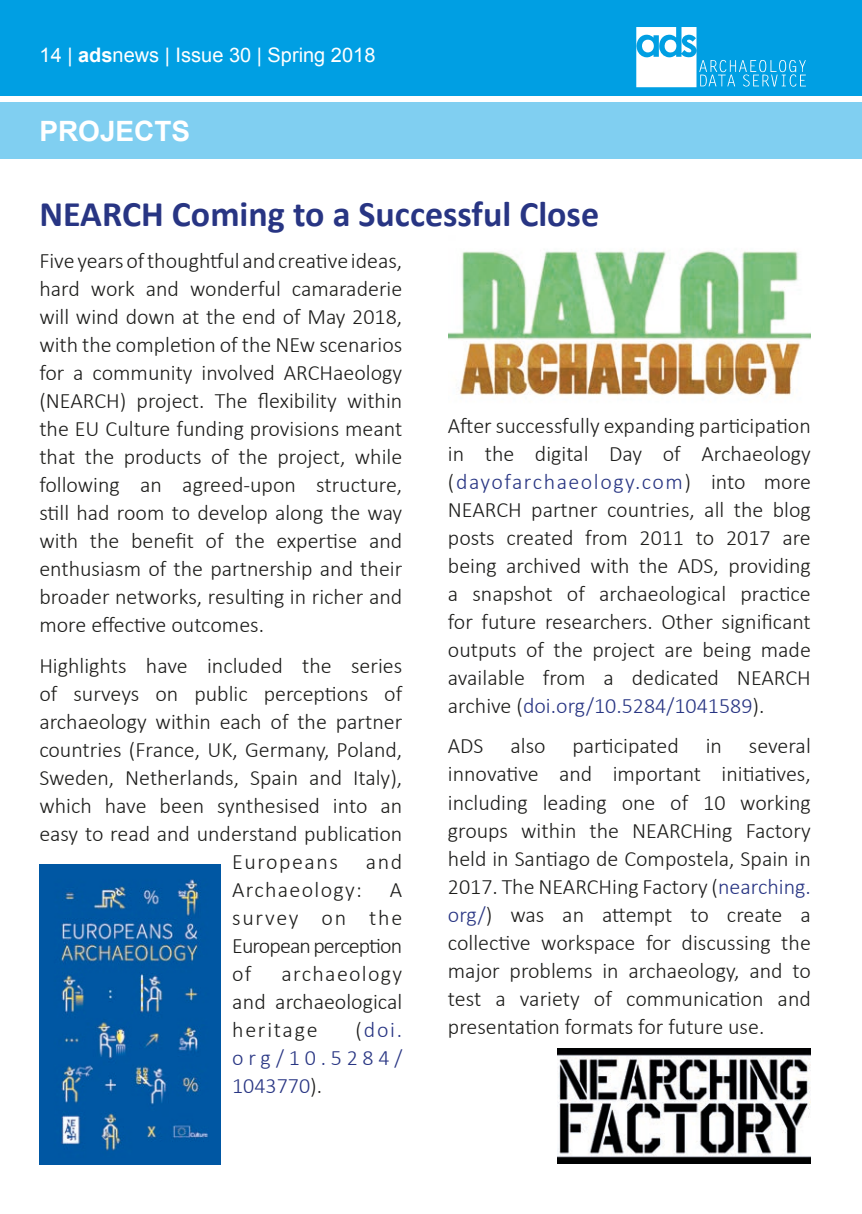
<style>
.page{position:relative;width:862px;height:1214px;background:#fff}
.page>*{position:absolute;margin:0;border:0;box-sizing:border-box;transform-origin:0 0}
.t1{font:700 36px "Calibri";color:#283583}
.t2{font:700 28px "Arial";color:#fff}
.t3{font:300 22px/28px "Calibri";color:#1d1d1b;text-align:justify}
.t4{font:300 22px/28px "Calibri";letter-spacing:.08em;color:#283583;text-align:justify}
.t5{font:300 22px "Calibri";letter-spacing:.06em;color:#1d1d1b}
.t6{font:300 22px/28px "Calibri";letter-spacing:-.04em;color:#1d1d1b}
.t7{font:300 22px/28px "Calibri";letter-spacing:.08em;color:#1d1d1b;text-align:right}
.t8{font:300 22px "Calibri";letter-spacing:.07em;color:#1d1d1b}
.t9{font:20px "Arial";color:#fff}
.s1{font-weight:700}
.s2{color:#1d1d1b}
.s3{color:#283583}
</style>
<div class="page">
<div style="left:0;top:0;width:862px;height:97px;background:#009fe3"></div>
<div style="left:0;top:102px;width:862px;height:57px;background:#80cff1"></div>
<svg style="left:636px;top:27px;width:170px;height:61px"></svg>
<img style="left:40px;top:864px;width:181px;height:300px">
<img style="left:448px;top:250px;width:362px;height:146px">
<img style="left:557px;top:1048px;width:254px;height:115px">
<p class="t9" style="left:40px;top:41px;width:337px">14 | <span class="s1">ads</span>news | Issue 30 | Spring 2018</p>
<p class="t2" style="left:39px;top:113px;width:152px">PROJECTS</p>
<p class="t1" style="left:39px;top:191px;width:561px">NEARCH Coming to a Successful Close</p>
<p class="t3" style="left:39px;top:247px;width:364px">Five years of thoughtful and creative ideas, hard work and wonderful camaraderie will wind down at the end of May 2018, with the completion of the NEw scenarios for a community involved ARCHaeology (NEARCH) project. The flexibility within the EU Culture funding provisions meant that the products of the project, while following an agreed-upon structure, still had room to develop along the way with the benefit of the expertise and enthusiasm of the partnership and their broader networks, resulting in richer and more effective outcomes.</p>
<p class="t3" style="left:39px;top:651px;width:364px">Highlights have included the series of surveys on public perceptions of archaeology within each of the partner countries (France, UK, Germany, Poland, Sweden, Netherlands, Spain and Italy), which have been synthesised into an</p>
<p class="t3" style="left:39px;top:819px;width:364px">easy to read and understand publication</p>
<p class="t8" style="left:232px;top:847px;width:107px">Europeans</p>
<p class="t3" style="left:366px;top:847px;width:38px">and</p>
<p class="t5" style="left:232px;top:875px;width:131px">Archaeology:</p>
<p class="t7" style="left:232px;top:875px;width:172px">A<br>survey on the</p>
<p class="t6" style="left:232px;top:931px;width:172px">European perception of</p>
<p class="t5" style="left:282px;top:959px;width:122px">archaeology</p>
<p class="t3" style="left:232px;top:987px;width:172px">and archaeological heritage</p>
<p class="t4" style="left:232px;top:1015px;width:172px;text-indent:123px"><span class="s2">(</span>doi. org/10.5284/ 1043770<span class="s2">).</span></p>
<p class="t3" style="left:448px;top:412px;width:364px">After successfully expanding participation in the digital Day of Archaeology (<span class="s3">dayofarchaeology.com</span>) into more NEARCH partner countries, all the blog posts created from 2011 to 2017 are being archived with the ADS, providing a snapshot of archaeological practice for future researchers. Other significant outputs of the project are being made available from a dedicated NEARCH archive (<span class="s3">doi.org/10.5284/1041589</span>).</p>
<p class="t3" style="left:448px;top:732px;width:364px">ADS also participated in several innovative and important initiatives, including leading one of 10 working groups within the NEARCHing Factory held in Santiago de Compostela, Spain in 2017. The NEARCHing Factory (<span class="s3">nearching. org/</span>) was an attempt to create a collective workspace for discussing the major problems in archaeology, and to test a variety of communication and presentation formats for future use.</p>
</div>
